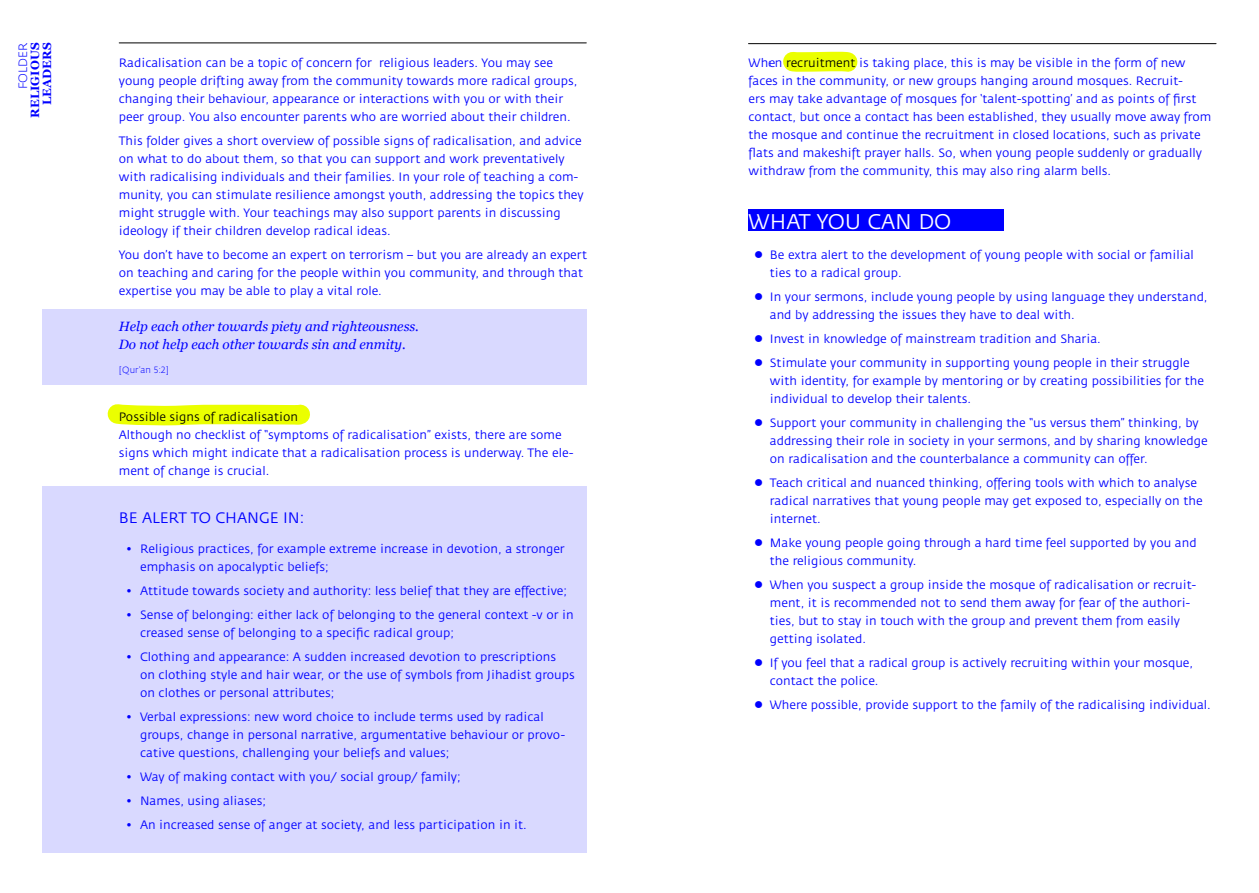
<style>
.page{position:relative;width:1259px;height:893px;background:#fff}
.page>*{position:absolute;margin:0;border:0;box-sizing:border-box;transform-origin:0 0}
.t1{font:21px "Fedra Sans";color:#fff}
.t2{font:15px "Fedra Sans";letter-spacing:.1em;color:#00f}
.t3{font:italic 13.5px/18px "Georgia";color:#00f}
.t4{font:12px/18px "Fedra Sans";color:#00f}
.t5{font:12px "Fedra Sans";color:#000}
.t6{font:700 12px/12px "Georgia";letter-spacing:.01em;color:#00f;text-align:right}
.t7{font:300 12px "Fedra Sans";letter-spacing:.01em;color:#00f}
.t8{font:300 9px "Fedra Sans";color:#00f}
.s1{color:#000}
.s2{font-size:24px}
</style>
<div class="page">
<div style="left:43px;top:310px;width:543px;height:75px;background:#d9d9ff"></div>
<div style="left:43px;top:487px;width:543px;height:366px;background:#d9d9ff"></div>
<div style="left:748px;top:210px;width:255px;height:21px;background:#00f"></div>
<hr style="left:119px;top:43px;width:467px;height:1px;background:#000">
<hr style="left:748px;top:43px;width:468px;height:1px;background:#000">
<svg style="left:783px;top:51px;width:75px;height:21px;background:#edff21"></svg>
<svg style="left:107px;top:404px;width:203px;height:22px;background:#edff22"></svg>
<p class="t7" style="left:17px;top:89px;width:48px;rotate:-90deg">FOLDER</p>
<p class="t6" style="left:29px;top:118px;width:77px;rotate:-90deg">RELIGIOUS<br>LEADERS</p>
<p class="t4" style="left:119px;top:54px;width:460px">Radicalisation can be a topic of concern for religious leaders. You may see young people drifting away from the community towards more radical groups, changing their behaviour, appearance or interactions with you or with their peer group. You also encounter parents who are worried about their children.</p>
<p class="t4" style="left:119px;top:132px;width:466px">This folder gives a short overview of possible signs of radicalisation, and advice on what to do about them, so that you can support and work preventatively with radicalising individuals and their families. In your role of teaching a com&shy;munity, you can stimulate resilience amongst youth, addressing the topics they might struggle with. Your teachings may also support parents in discussing ideology if their children develop radical ideas.</p>
<p class="t4" style="left:119px;top:246px;width:470px">You don’t have to become an expert on terrorism – but you are already an expert on teaching and caring for the people within you community, and through that expertise you may be able to play a vital role.</p>
<p class="t3" style="left:119px;top:317px;width:302px">Help each other towards piety and righteousness.<br>Do not help each other towards sin and enmity.</p>
<p class="t8" style="left:119px;top:365px;width:51px">[Qur’an 5:2]</p>
<p class="t5" style="left:119px;top:410px;width:181px">Possible signs of radicalisation</p>
<p class="t4" style="left:119px;top:426px;width:456px">Although no checklist of “symptoms of radicalisation” exists, there are some signs which might indicate that a radicalisation process is underway. The ele&shy;ment of change is crucial.</p>
<p class="t2" style="left:119px;top:509px;width:51px">Be alert</p>
<p class="t2" style="left:191px;top:509px;width:115px">to change in:</p>
<p class="t4" style="left:140px;top:540px;width:426px;text-indent:-14px">• Religious practices, for example extreme increase in devotion, a stronger emphasis on apocalyptic beliefs;</p>
<p class="t4" style="left:126px;top:582px;width:442px">• Attitude towards society and authority: less belief that they are effective;</p>
<p class="t4" style="left:140px;top:606px;width:435px;text-indent:-14px">• Sense of belonging: either lack of belonging to the general context -v or in creased sense of belonging to a specific radical group;</p>
<p class="t4" style="left:140px;top:648px;width:436px;text-indent:-14px">• Clothing and appearance: A sudden increased devotion to prescriptions<br>on clothing style and hair wear, or the use of symbols from Jihadist groups on clothes or personal attributes;</p>
<p class="t4" style="left:140px;top:708px;width:426px;text-indent:-14px">• Verbal expressions: new word choice to include terms used by radical groups, change in personal narrative, argumentative behaviour or provo&shy;cative questions, challenging your beliefs and values;</p>
<p class="t4" style="left:126px;top:768px;width:336px">• Way of making contact with you/ social group/ family;</p>
<p class="t4" style="left:126px;top:792px;width:141px">• Names, using aliases;</p>
<p class="t4" style="left:126px;top:816px;width:402px">• An increased sense of anger at society, and less participation in it.</p>
<p class="t4" style="left:748px;top:54px;width:464px">When <span class="s1">recruitment</span> is taking place, this is may be visible in the form of new faces in the community, or new groups hanging around mosques. Recruit-<br>ers may take advantage of mosques for ‘talent-spotting’ and as points of first contact, but once a contact has been established, they usually move away from the mosque and continue the recruitment in closed locations, such as private flats and makeshift prayer halls. So, when young people suddenly or gradually withdraw from the community, this may also ring alarm bells.</p>
<h1 class="t1" style="left:748px;top:210px;width:204px">What you can do</h1>
<p class="t4" style="left:770px;top:246px;width:425px;text-indent:-17px"><span class="s2">•</span> Be extra alert to the development of young people with social or familial ties to a radical group.</p>
<p class="t4" style="left:770px;top:288px;width:439px;text-indent:-17px"><span class="s2">•</span> In your sermons, include young people by using language they understand, and by addressing the issues they have to deal with.</p>
<p class="t4" style="left:753px;top:330px;width:349px"><span class="s2">•</span> Invest in knowledge of mainstream tradition and Sharia.</p>
<p class="t4" style="left:770px;top:354px;width:436px;text-indent:-17px"><span class="s2">•</span> Stimulate your community in supporting young people in their struggle with identity, for example by mentoring or by creating possibilities for the individual to develop their talents.</p>
<p class="t4" style="left:770px;top:414px;width:439px;text-indent:-17px"><span class="s2">•</span> Support your community in challenging the “us versus them” thinking, by addressing their role in society in your sermons, and by sharing knowledge on radicalisation and the counterbalance a community can offer.</p>
<p class="t4" style="left:770px;top:474px;width:434px;text-indent:-17px"><span class="s2">•</span> Teach critical and nuanced thinking, offering tools with which to analyse radical narratives that young people may get exposed to, especially on the internet.</p>
<p class="t4" style="left:770px;top:534px;width:428px;text-indent:-17px"><span class="s2">•</span> Make young people going through a hard time feel supported by you and the religious community.</p>
<p class="t4" style="left:770px;top:576px;width:428px;text-indent:-17px"><span class="s2">•</span> When you suspect a group inside the mosque of radicalisation or recruit&shy;ment, it is recommended not to send them away for fear of the authori&shy;ties, but to stay in touch with the group and prevent them from easily getting isolated.</p>
<p class="t4" style="left:770px;top:654px;width:425px;text-indent:-17px"><span class="s2">•</span> If you feel that a radical group is actively recruiting within your mosque, contact the police.</p>
<p class="t4" style="left:753px;top:696px;width:459px"><span class="s2">•</span> Where possible, provide support to the family of the radicalising individual.</p>
</div>
